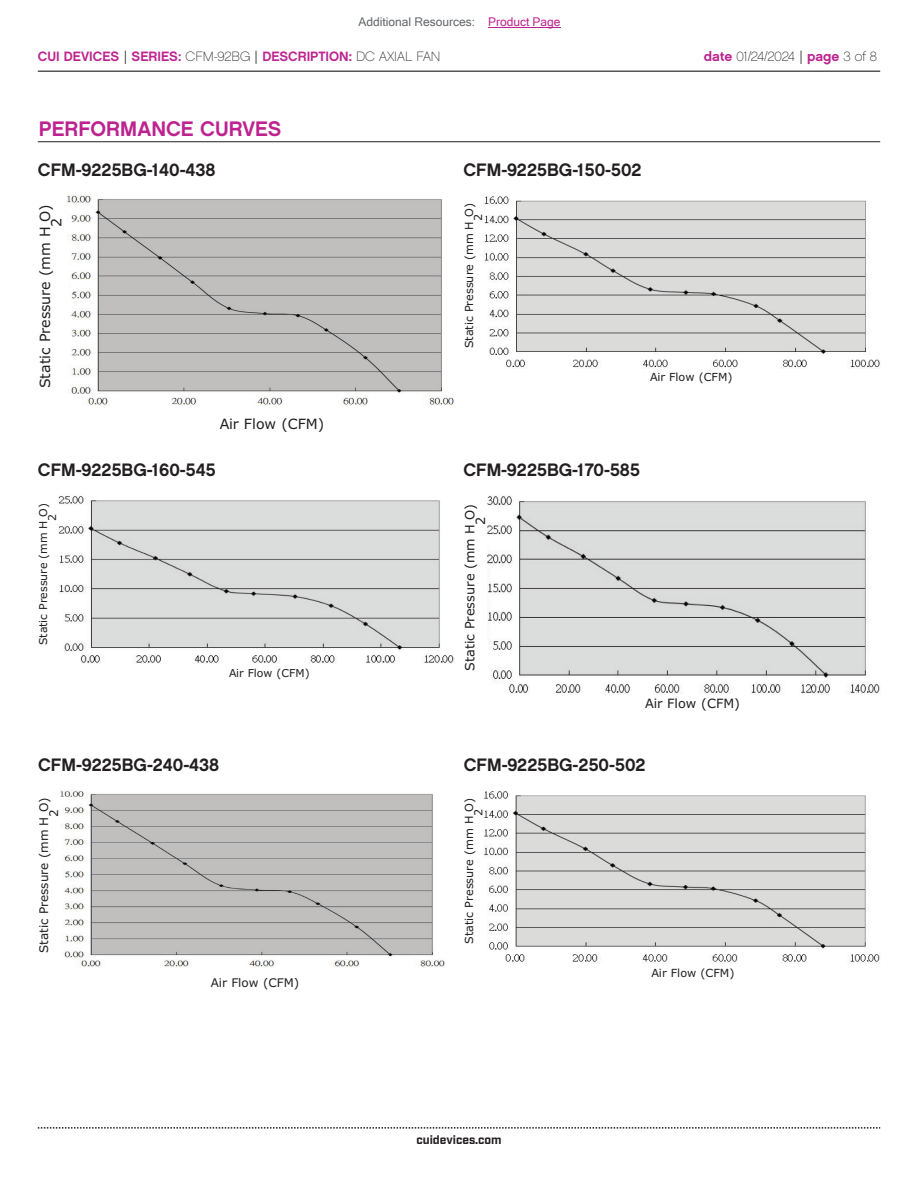
<style>
.page{position:relative;width:918px;height:1188px;background:#fff}
.page>*{position:absolute;margin:0;border:0;box-sizing:border-box;transform-origin:0 0}
.t1{font:21px "Chalet New York Nineteen Sixty";color:#bd238f}
.t2{font:18px "Chalet New York Nineteen Sixty";color:#231f20}
.t3{font:14.1px/11.7px "Verdana";color:#231f20}
.t4{font:13.5px "Chalet New York Nineteen Sixty";color:#bd238f}
.t5{font:13.5px "Chalet Paris Nineteen Sixty";letter-spacing:-.02em;color:#231f20}
.t6{font:12.75px/10.5px "Verdana";color:#231f20}
.t7{font:12px "Microsoft Sans Serif";color:#63676b}
.t8{font:700 12px "Industry";color:#231f20}
.t9{font:11.85px/9.8px "Verdana";color:#231f20}
.t10{font:11.25px/9.3px "Verdana";color:#231f20}
.t11{font:11.1px/9.1px "Verdana";color:#231f20}
.t12{font:10.95px/9px "Verdana";color:#231f20}
.s1{color:#bd238f}
.s2{font-family:"Industry";color:#231f20}
.s3{font-family:"Chalet Paris Nineteen Sixty";color:#231f20}
.s4{font-family:"Chalet New York Nineteen Sixty";color:#bd238f}
.s5{font-family:"Industry"}
</style>
<div class="page">
<hr style="left:38px;top:71px;width:842px;height:1px;background:#231f20">
<svg style="left:38px;top:1127px;width:842px;height:2px"></svg>
<hr style="left:38px;top:141px;width:842px;height:1px;background:#231f20">
<img style="left:58px;top:496px;width:396px;height:168px">
<img style="left:484px;top:196px;width:396px;height:172px">
<img style="left:67px;top:194px;width:387px;height:211px">
<img style="left:488px;top:495px;width:392px;height:199px">
<img style="left:61px;top:790px;width:384px;height:177px">
<img style="left:484px;top:791px;width:396px;height:172px">
<hr style="left:488px;top:27px;width:73px;height:1px;background:#bd238f">
<p class="t7" style="left:358px;top:15px;width:204px">Additional Resources: <span class="s1">Product Page</span></p>
<p class="t4" style="left:38px;top:47px;width:404px">CUI DEVICES <span class="s2">|</span> SERIES: <span class="s3">CFM-92BG</span> <span class="s2">|</span> DESCRIPTION: <span class="s3">DC AXIAL FAN</span></p>
<p class="t5" style="left:704px;top:48px;width:175px"><span class="s4">date</span> 01/24/2024 <span class="s5">|</span> <span class="s4">page</span> 3 of 8</p>
<p class="t1" style="left:39px;top:115px;width:244px">PERFORMANCE CURVES</p>
<p class="t2" style="left:38px;top:158px;width:179px">CFM-9225BG-140-438</p>
<p class="t3" style="left:39px;top:227px;width:24px;text-indent:-162px;rotate:-90deg">Static Pressure (mm H O)<br>2</p>
<p class="t2" style="left:463px;top:158px;width:180px">CFM-9225BG-150-502</p>
<p class="t11" style="left:464px;top:221px;width:19px;text-indent:-127px;rotate:-90deg">Static Pressure (mm H O)<br>2</p>
<p class="t11" style="left:650px;top:372px;width:84px">Air Flow (CFM)</p>
<p class="t3" style="left:220px;top:418px;width:106px">Air Flow (CFM)</p>
<p class="t2" style="left:38px;top:458px;width:179px">CFM-9225BG-160-545</p>
<p class="t2" style="left:463px;top:458px;width:178px">CFM-9225BG-170-585</p>
<p class="t12" style="left:39px;top:521px;width:19px;text-indent:-125px;rotate:-90deg">Static Pressure (mm H O)<br>2</p>
<p class="t12" style="left:229px;top:668px;width:82px">Air Flow (CFM)</p>
<p class="t6" style="left:464px;top:525px;width:22px;text-indent:-146px;rotate:-90deg">Static Pressure (mm H O)<br>2</p>
<p class="t6" style="left:645px;top:698px;width:96px">Air Flow (CFM)</p>
<p class="t2" style="left:38px;top:753px;width:183px">CFM-9225BG-240-438</p>
<p class="t2" style="left:464px;top:753px;width:183px">CFM-9225BG-250-502</p>
<p class="t9" style="left:39px;top:817px;width:21px;text-indent:-136px;rotate:-90deg">Static Pressure (mm H O)<br>2</p>
<p class="t9" style="left:211px;top:978px;width:90px">Air Flow (CFM)</p>
<p class="t10" style="left:464px;top:816px;width:19px;text-indent:-128px;rotate:-90deg">Static Pressure (mm H O)<br>2</p>
<p class="t8" style="left:416px;top:1132px;width:87px">cuidevices.com</p>
<p class="t10" style="left:652px;top:968px;width:84px">Air Flow (CFM)</p>
</div>
